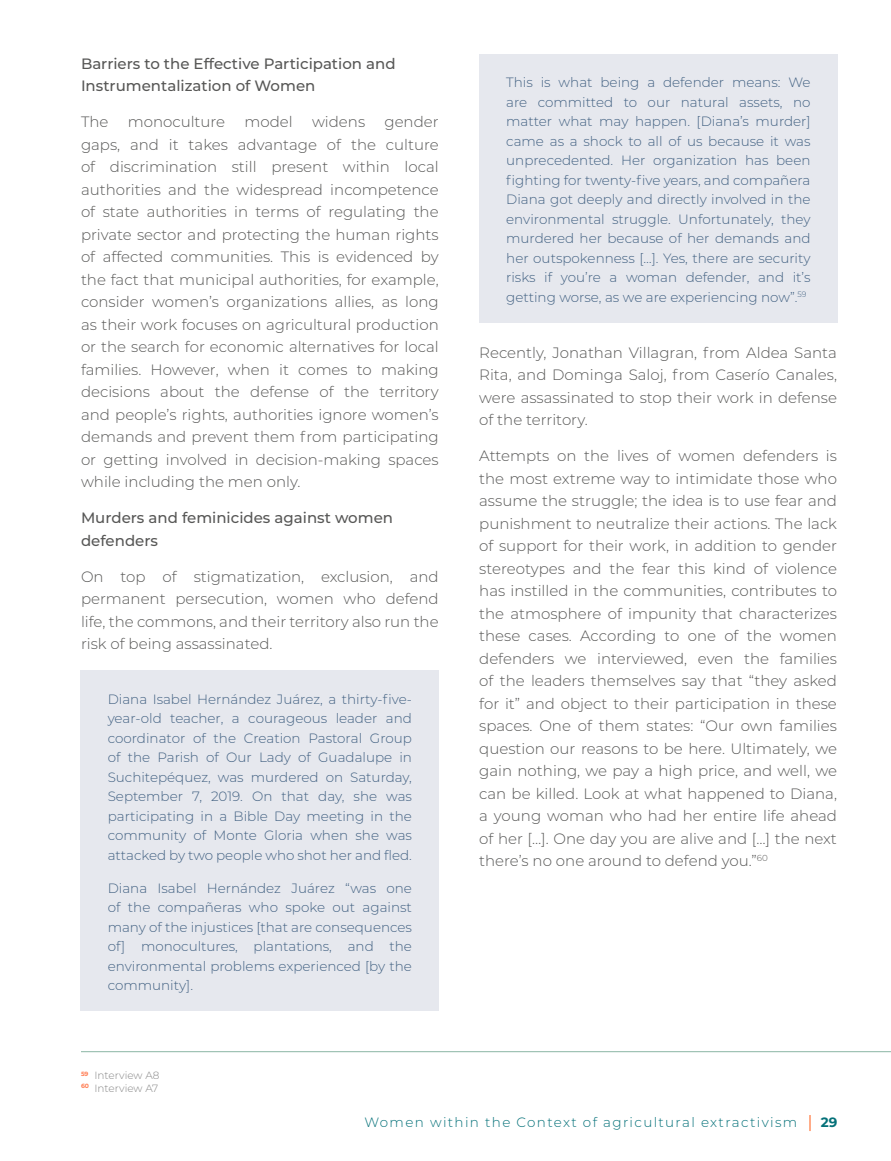
<style>
.page{position:relative;width:891px;height:1161px;background:#fff}
.page>*{position:absolute;margin:0;border:0;box-sizing:border-box;transform-origin:0 0}
.t1{font:300 15px/22.5px "Montserrat";color:#575756;text-align:justify}
.t2{font:500 15px/22.5px "Montserrat";color:#575756}
.t3{font:300 13.5px/19.5px "Montserrat";color:#426182;text-align:justify}
.t4{font:300 13.5px "Montserrat";letter-spacing:.1em;color:#057179}
.t5{font:700 13.5px "Montserrat";color:#057179}
.t6{font:300 10.5px/12.6px "Montserrat";color:#878787}
</style>
<div class="page">
<svg style="left:809px;top:1115px;width:2px;height:16px"></svg>
<div style="left:81px;top:670px;width:358px;height:340px;background:#e6e8ee"></div>
<hr style="left:81px;top:1051px;width:810px;height:1px;background:#98beaf">
<div style="left:479px;top:54px;width:359px;height:268px;background:#e6e8ee"></div>
<p class="t2" style="left:81px;top:51px;width:316px">Barriers to the Effective Participation and<br>Instrumentalization of Women</p>
<p class="t1" style="left:81px;top:110px;width:29px">The</p>
<p class="t1" style="left:128px;top:110px;width:99px">monoculture</p>
<p class="t1" style="left:245px;top:110px;width:50px">model</p>
<p class="t1" style="left:312px;top:110px;width:55px">widens</p>
<p class="t1" style="left:81px;top:110px;width:359px;text-indent:303px">gender gaps, and it takes advantage of the culture of discrimination still present within local authorities and the widespread incompetence of state authorities in terms of regulating the private sector and protecting the human rights of affected communities. This is evidenced by the fact that municipal authorities, for example, consider women’s organizations allies, as long as their work focuses on agricultural production or the search for economic alternatives for local families. However, when it comes to making decisions about the defense of the territory and people’s rights, authorities ignore women’s demands and prevent them from participating or getting involved in decision-making spaces while including the men only.</p>
<p class="t2" style="left:81px;top:506px;width:314px">Murders and feminicides against women defenders</p>
<p class="t1" style="left:81px;top:564px;width:359px">On top of stigmatization, exclusion, and permanent persecution, women who defend life, the commons, and their territory also run the risk of being assassinated.</p>
<p class="t3" style="left:108px;top:689px;width:306px">Diana Isabel Hernández Juárez, a thirty-five&shy;year-old teacher, a courageous leader and coordinator of the Creation Pastoral Group of the Parish of Our Lady of Guadalupe in Suchitepéquez, was murdered on Saturday, September 7, 2019. On that day, she was participating in a Bible Day meeting in the community of Monte Gloria when she was attacked by two people who shot her and fled.</p>
<p class="t3" style="left:108px;top:878px;width:306px">Diana Isabel Hernández Juárez “was one of the compañeras who spoke out against many of the injustices [that are consequences of] monocultures, plantations, and the environmental problems experienced [by the community].</p>
<p class="t6" style="left:81px;top:1069px;width:80px"><sup>59</sup> Interview A8<br><sup>60</sup> Interview A7</p>
<p class="t3" style="left:506px;top:72px;width:306px">This is what being a defender means: We are committed to our natural assets, no matter what may happen. [Diana’s murder] came as a shock to all of us because it was unprecedented. Her organization has been fighting for twenty-five years, and compañera Diana got deeply and directly involved in the environmental struggle. Unfortunately, they murdered her because of her demands and her outspokenness […]. Yes, there are security risks if you’re a woman defender, and it’s getting worse, as we are experiencing now”.<sup>59</sup></p>
<p class="t1" style="left:479px;top:341px;width:359px">Recently, Jonathan Villagran, from Aldea Santa Rita, and Dominga Saloj, from Caserío Canales, were assassinated to stop their work in defense of the territory.</p>
<p class="t1" style="left:479px;top:444px;width:359px">Attempts on the lives of women defenders is the most extreme way to intimidate those who assume the struggle; the idea is to use fear and punishment to neutralize their actions. The lack of support for their work, in addition to gender stereotypes and the fear this kind of violence has instilled in the communities, contributes to the atmosphere of impunity that characterizes these cases. According to one of the women defenders we interviewed, even the families of the leaders themselves say that “they asked for it” and object to their participation in these spaces. One of them states: “Our own families question our reasons to be here. Ultimately, we gain nothing, we pay a high price, and well, we can be killed. Look at what happened to Diana, a young woman who had her entire life ahead of her […]. One day you are alive and […] the next there’s no one around to defend you.”<sup>60</sup></p>
<p class="t4" style="left:364px;top:1113px;width:434px">Women within the Context of agricultural extractivism</p>
<p class="t5" style="left:821px;top:1113px;width:18px">29</p>
</div>
